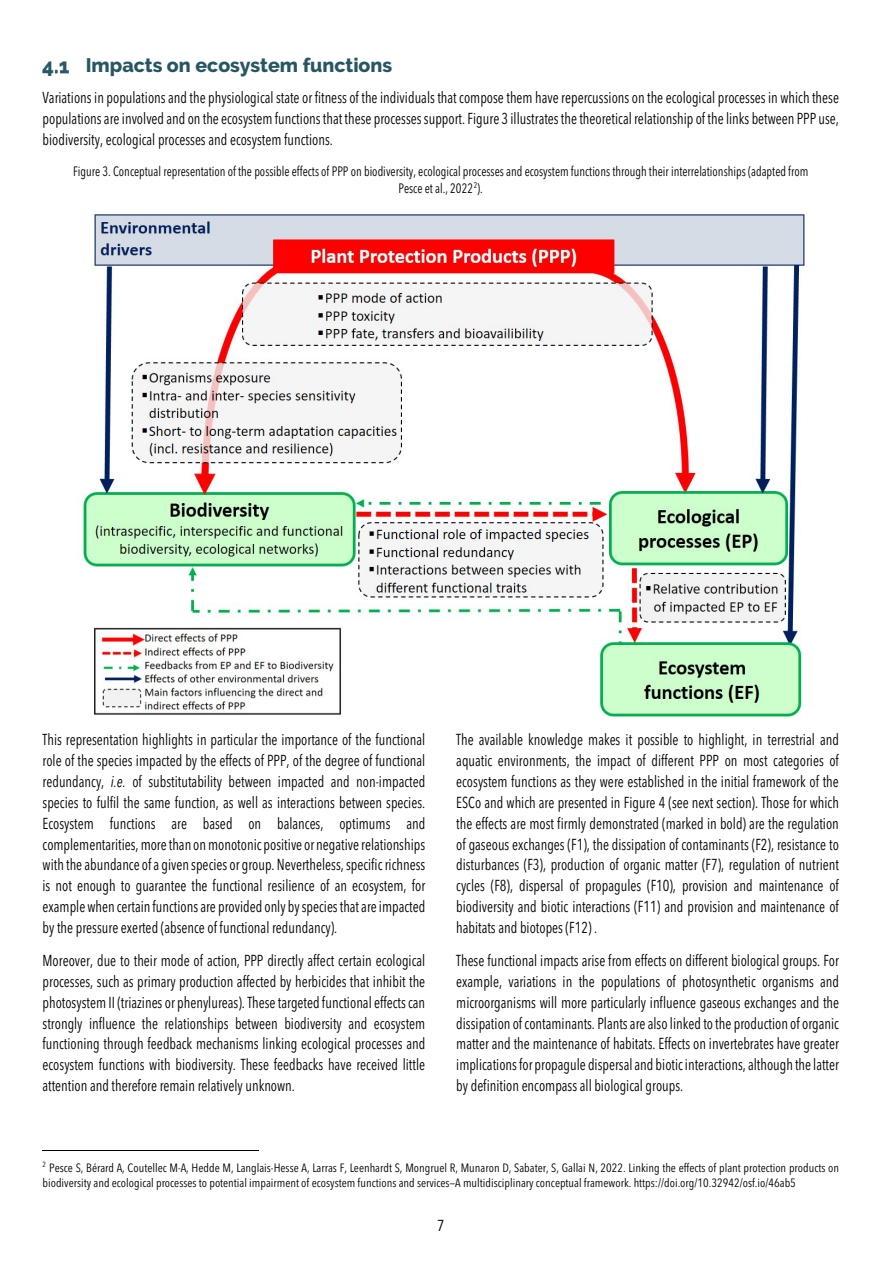
<style>
.page{position:relative;width:893px;height:1263px;background:#fff}
.page>*{position:absolute;margin:0;border:0;box-sizing:border-box;transform-origin:0 0}
.t1{font:800 19.5px "Raleway";color:#275662}
.t2{font:condensed 15.75px/20.9px "Avenir Next LT Pro";color:#000;text-align:justify;scale:.9 1}
.t3{font:condensed 15.75px "Avenir Next LT Pro";color:#000}
.t4{font:condensed 13.5px/17.9px "Avenir Next LT Pro";color:#000;text-align:center;scale:.9 1}
.t5{font:condensed 12px/14.7px "Avenir Next LT Pro";color:#000}
.s1{font-style:italic}
</style>
<div class="page">
<img style="left:43px;top:61px;width:25px;height:14px">
<hr style="left:43px;top:1150px;width:216px;height:1px;background:#000">
<img style="left:83px;top:210px;width:722px;height:506px">
<p class="t1" style="left:86px;top:54px;width:308px">Impacts on ecosystem functions</p>
<p class="t2" style="left:43px;top:87px;width:886px">Variations in populations and the physiological state or fitness of the individuals that compose them have repercussions on the ecological processes in which these populations are involved and on the ecosystem functions that these processes support. Figure 3 illustrates the theoretical relationship of the links between PPP use, biodiversity, ecological processes and ecosystem functions.</p>
<p class="t4" style="left:73px;top:162px;width:818px">Figure 3. Conceptual representation of the possible effects of PPP on biodiversity, ecological processes and ecosystem functions through their interrelationships (adapted from<br>Pesce et al., 2022<sup>2</sup>).</p>
<p class="t2" style="left:43px;top:729px;width:427px">This representation highlights in particular the importance of the functional role of the species impacted by the effects of PPP, of the degree of functional redundancy, <span class="s1">i.e.</span> of substitutability between impacted and non-impacted species to fulfil the same function, as well as interactions between species.<br>Ecosystem functions are based on balances, optimums and complementarities, more than on monotonic positive or negative relationships with the abundance of a given species or group. Nevertheless,specific richness is not enough to guarantee the functional resilience of an ecosystem, for example when certain functions are provided only by species that are impacted by the pressure exerted (absence of functional redundancy).</p>
<p class="t2" style="left:43px;top:950px;width:427px">Moreover, due to their mode of action, PPP directly affect certain ecological processes, such as primary production affected by herbicides that inhibit the photosystem II (triazines or phenylureas). These targeted functional effects can strongly influence the relationships between biodiversity and ecosystem functioning through feedback mechanisms linking ecological processes and ecosystem functions with biodiversity. These feedbacks have received little attention and therefore remain relatively unknown.</p>
<p class="t2" style="left:456px;top:729px;width:427px">The available knowledge makes it possible to highlight, in terrestrial and aquatic environments, the impact of different PPP on most categories of ecosystem functions as they were established in the initial framework of the ESCo and which are presented in Figure 4 (see next section). Those for which the effects are most firmly demonstrated (marked in bold) are the regulation of gaseous exchanges (F1), the dissipation of contaminants (F2), resistance to disturbances (F3), production of organic matter (F7), regulation of nutrient cycles (F8), dispersal of propagules (F10), provision and maintenance of biodiversity and biotic interactions (F11) and provision and maintenance of habitats and biotopes (F12) .</p>
<p class="t2" style="left:456px;top:950px;width:427px">These functional impacts arise from effects on different biological groups. For example, variations in the populations of photosynthetic organisms and microorganisms will more particularly influence gaseous exchanges and the dissipation of contaminants. Plants are also linked to the production of organic matter and the maintenance of habitats. Effects on invertebrates have greater implications for propagule dispersal and biotic interactions, although the latter by definition encompass all biological groups.</p>
<p class="t5" style="left:43px;top:1160px;width:798px"><sup>2</sup> Pesce S, Bérard A, Coutellec M-A, Hedde M, Langlais-Hesse A, Larras F, Leenhardt S, Mongruel R, Munaron D, Sabater, S, Gallai N, 2022. Linking the effects of plant protection products on biodiversity and ecological processes to potential impairment of ecosystem functions and services—A multidisciplinary conceptual framework. https://doi.org/10.32942/osf.io/46ab5</p>
<p class="t3" style="left:437px;top:1216px;width:9px">7</p>
</div>
